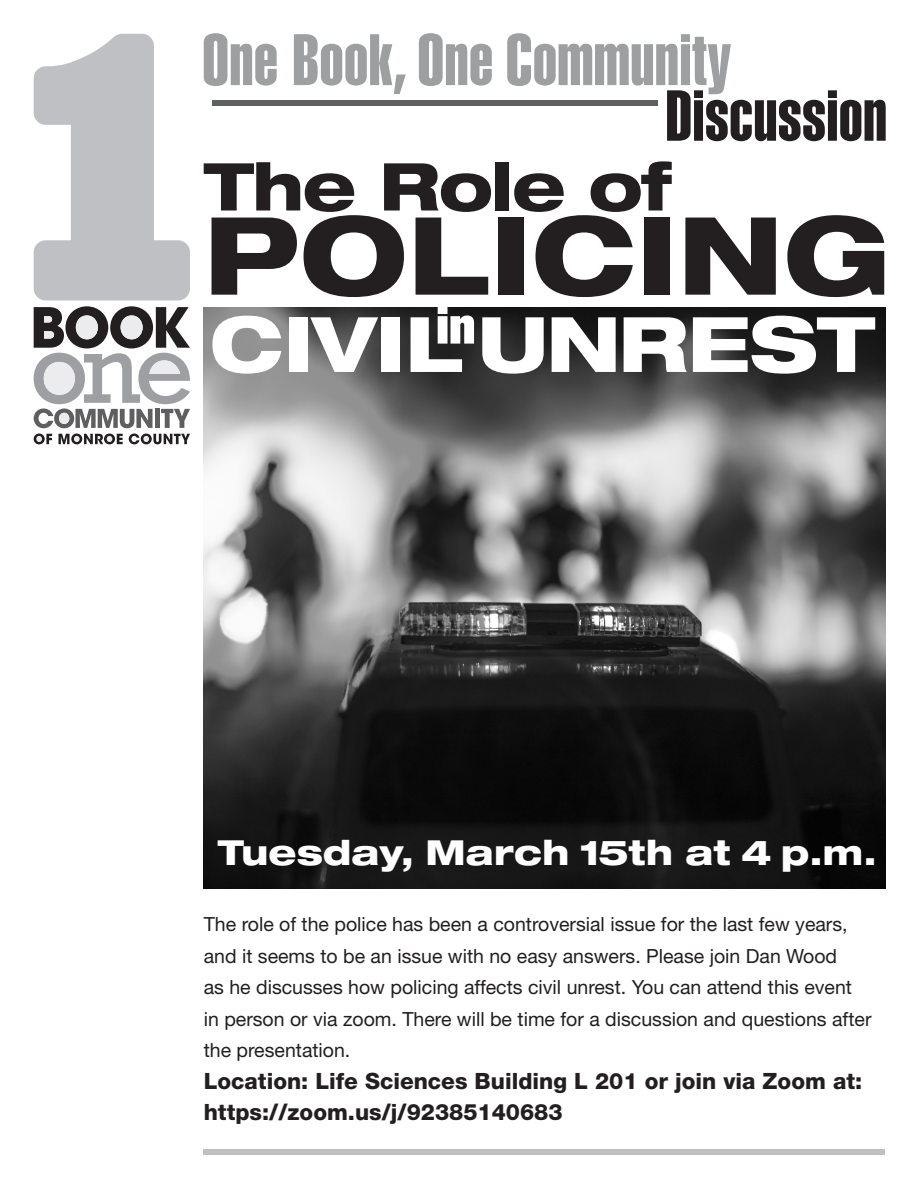
<style>
.page{position:relative;width:918px;height:1188px;background:#fff}
.page>*{position:absolute;margin:0;border:0;box-sizing:border-box;transform-origin:0 0}
.t1{font:800 expanded 108px "Helvetica Neue LT Std";color:#231f20}
.t2{font:800 expanded 76.5px "Helvetica Neue LT Std";color:#fff}
.t3{font:800 expanded 66px "Helvetica Neue LT Std";letter-spacing:-.02em;color:#231f20}
.t4{font:900 condensed 50.7px "Helvetica Neue LT Std";color:#fff}
.t5{font:800 expanded 34.5px "Helvetica Neue LT Std";letter-spacing:.005em;color:#fff}
.t6{font:800 22.5px/31.5px "Helvetica Neue LT Std";color:#231f20}
.t7{font:19.5px/31.5px "Helvetica Neue LT Std";color:#231f20}
</style>
<div class="page">
<svg style="left:204px;top:33px;width:682px;height:108px"></svg>
<svg style="left:34px;top:306px;width:156px;height:122px"></svg>
<div style="left:59px;top:413px;width:10px;height:11px;background:#ececee;border-radius:50%"></div>
<svg style="left:34px;top:34px;width:156px;height:266px"></svg>
<svg style="left:34px;top:434px;width:18px;height:10px"></svg>
<svg style="left:58px;top:434px;width:65px;height:10px"></svg>
<svg style="left:129px;top:434px;width:61px;height:10px"></svg>
<div style="left:203px;top:1149px;width:682px;height:5px;background:#bec1c3"></div>
<div style="left:212px;top:101px;width:445px;height:5px;background:#5f6062"></div>
<img style="left:204px;top:308px;width:682px;height:580px">
<p class="t3" style="left:204px;top:145px;width:470px">The Role of</p>
<p class="t1" style="left:204px;top:187px;width:689px">POLICING</p>
<p class="t2" style="left:210px;top:296px;width:667px">CIVIL UNREST</p>
<p class="t4" style="left:436px;top:293px;width:41px">in</p>
<p class="t5" style="left:218px;top:831px;width:661px">Tuesday, March 15th at 4 p.m.</p>
<p class="t7" style="left:204px;top:908px;width:669px">The role of the police has been a controversial issue for the last few years, and it seems to be an issue with no easy answers. Please join Dan Wood<br>as he discusses how policing affects civil unrest. You can attend this event in person or via zoom. There will be time for a discussion and questions after the presentation.</p>
<p class="t6" style="left:204px;top:1065px;width:660px">Location: Life Sciences Building L 201 or join via Zoom at: https://zoom.us/j/92385140683</p>
</div>
